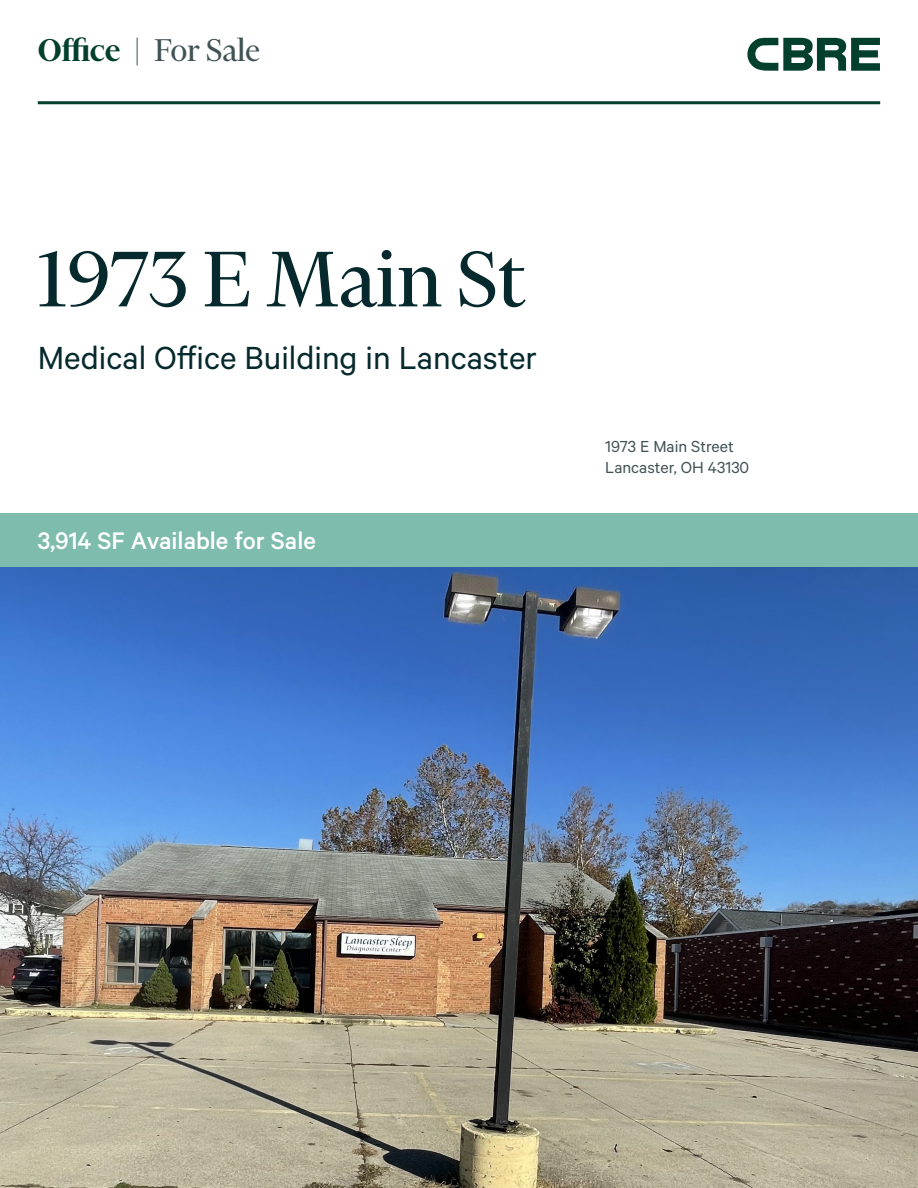
<style>
.page{position:relative;width:918px;height:1188px;background:#fff}
.page>*{position:absolute;margin:0;border:0;box-sizing:border-box;transform-origin:0 0}
.Heading_Large{font:90px "Financier Display";color:#05292c}
.Subheading_Large{font:36px "Calibre";color:#05292c}
.t1{font:36px "Financier Display";color:#415255}
.t2{font:500 27px "Calibre";color:#fff}
.t3{font:18px "Calibre";color:#415255}
.s1{font-weight:600;color:#023f2c}
</style>
<div class="page">
<img style="left:0;top:567px;width:918px;height:621px">
<svg style="left:747px;top:38px;width:133px;height:33px"></svg>
<hr style="left:38px;top:101px;width:842px;height:3px;background:#023f2c">
<div style="left:0;top:513px;width:918px;height:54px;background:#7ebcad"></div>
<p class="t1" style="left:38px;top:32px;width:224px"><span class="s1">Office</span> | For Sale</p>
<p class="Heading_Large" style="left:38px;top:232px;width:489px">1973 E Main St</p>
<p class="Subheading_Large" style="left:38px;top:337px;width:501px">Medical Office Building in Lancaster</p>
<p class="t2" style="left:38px;top:525px;width:280px">3,914 SF Available for Sale</p>
<p class="t3" style="left:605px;top:436px;width:130px">1973 E Main Street</p>
<p class="t3" style="left:605px;top:457px;width:146px">Lancaster, OH 43130</p>
</div>
